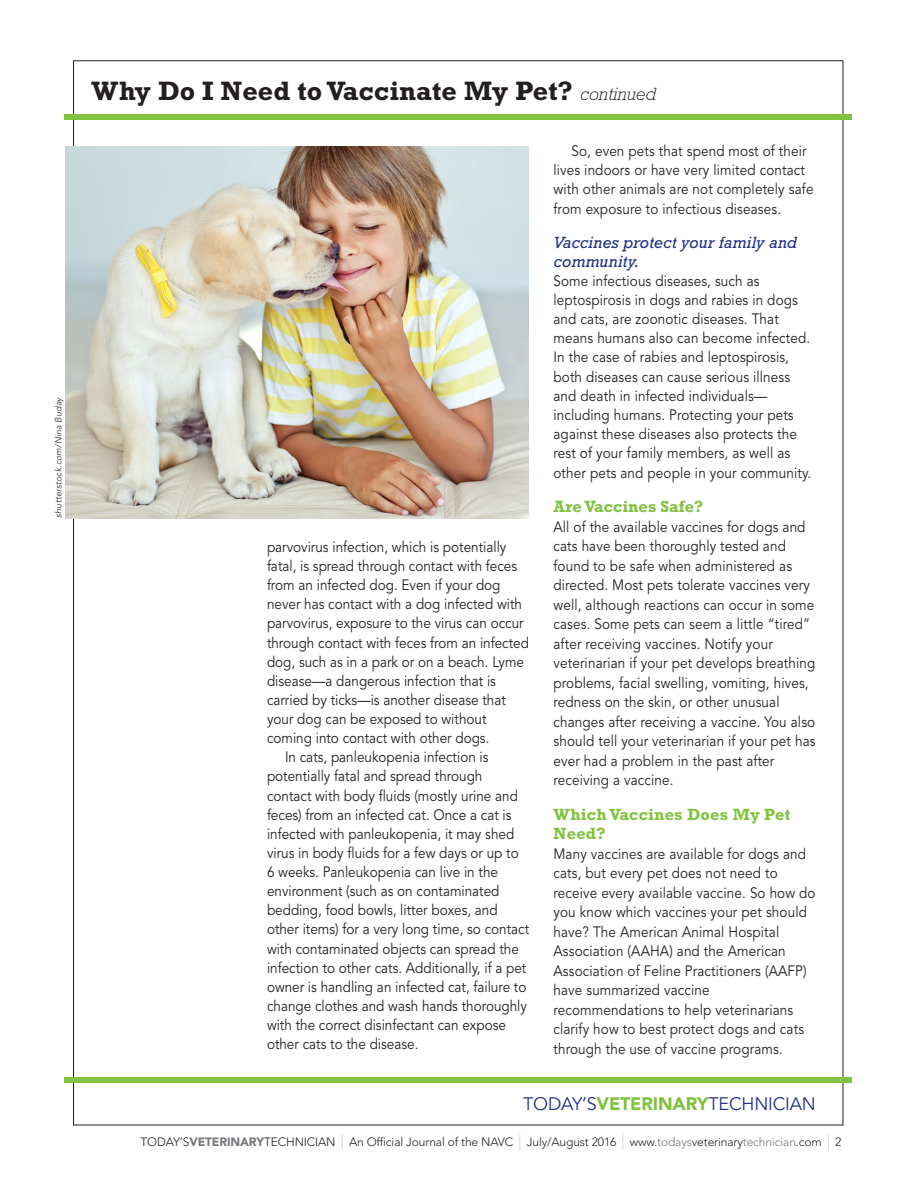
<style>
.page{position:relative;width:918px;height:1188px;background:#fff}
.page>*{position:absolute;margin:0;border:0;box-sizing:border-box;transform-origin:0 0}
.t1{font:700 27px "Rockwell";letter-spacing:.005em;color:#231f20}
.Title_CAPS{font:18px "Avenir LT Std";letter-spacing:-.01em;color:#223187}
.Heading-A{font:700 16.5px/19.5px "Rockwell";letter-spacing:.01em;color:#81c340}
.Heading-A-2{font:italic 16.5px/19.2px "Rockwell";letter-spacing:.01em;color:#223187}
.Body-1{font:15px/19.5px "Avenir LT Std";letter-spacing:.01em;color:#231f20;scale:.9 1}
.Body_indent{font:15px/19.2px "Avenir LT Std";color:#231f20;scale:.9 1}
.t2{font:300 12px "Avenir LT Std";letter-spacing:-.01em;color:#231f20}
.Sidebar-body{font:italic 300 9px "Avenir LT Std";letter-spacing:.01em;color:#231f20}
.s1{font-weight:300;font-style:italic;font-size:18px}
.s2{font-weight:900;color:#81c340}
.s3{font-weight:900;color:#76787b}
.s4{font-size:15px;color:#939598}
.s5{color:#76787b}
</style>
<div class="page">
<div style="left:64px;top:115px;width:788px;height:5px;background:#81c340"></div>
<div style="left:64px;top:1077px;width:788px;height:6px;background:#81c340"></div>
<img style="left:65px;top:146px;width:463px;height:372px">
<p class="Sidebar-body" style="left:53px;top:518px;width:122px;rotate:-90deg">shutterstock.com/Nina Buday</p>
<p class="t1" style="left:92px;top:75px;width:566px">Why Do I Need to Vaccinate My Pet? <span class="s1">continued</span></p>
<p class="Body-1" style="left:267px;top:538px;width:293px">parvovirus infection, which is potentially fatal, is spread through contact with feces from an infected dog. Even if your dog never has contact with a dog infected with parvovirus, exposure to the virus can occur through contact with feces from an infected dog, such as in a park or on a beach. Lyme disease—a dangerous infection that is carried by ticks—is another disease that your dog can be exposed to without coming into contact with other dogs.</p>
<p class="Body_indent" style="left:267px;top:748px;width:293px;text-indent:18px">In cats, panleukopenia infection is potentially fatal and spread through contact with body fluids (mostly urine and feces) from an infected cat. Once a cat is infected with panleukopenia, it may shed virus in body fluids for a few days or up to 6 weeks. Panleukopenia can live in the environment (such as on contaminated bedding, food bowls, litter boxes, and other items) for a very long time, so contact with contaminated objects can spread the infection to other cats. Additionally, if a pet owner is handling an infected cat, failure to change clothes and wash hands thoroughly with the correct disinfectant can expose other cats to the disease.</p>
<p class="Body_indent" style="left:554px;top:142px;width:290px;text-indent:18px">So, even pets that spend most of their lives indoors or have very limited contact with other animals are not completely safe from exposure to infectious diseases.</p>
<p class="Heading-A-2" style="left:554px;top:232px;width:245px">Vaccines protect your family and community.</p>
<p class="Body-1" style="left:554px;top:272px;width:288px">Some infectious diseases, such as leptospirosis in dogs and rabies in dogs and cats, are zoonotic diseases. That means humans also can become infected.<br>In the case of rabies and leptospirosis, both diseases can cause serious illness and death in infected individuals— including humans. Protecting your pets against these diseases also protects the rest of your family members, as well as other pets and people in your community.</p>
<p class="Heading-A" style="left:554px;top:497px;width:152px">Are Vaccines Safe?</p>
<p class="Body-1" style="left:554px;top:517px;width:293px">All of the available vaccines for dogs and cats have been thoroughly tested and found to be safe when administered as directed. Most pets tolerate vaccines very well, although reactions can occur in some cases. Some pets can seem a little “tired” after receiving vaccines. Notify your veterinarian if your pet develops breathing problems, facial swelling, vomiting, hives, redness on the skin, or other unusual changes after receiving a vaccine. You also should tell your veterinarian if your pet has ever had a problem in the past after receiving a vaccine.</p>
<p class="Heading-A" style="left:554px;top:804px;width:238px">Which Vaccines Does My Pet<br>Need?</p>
<p class="Body-1" style="left:554px;top:844px;width:293px">Many vaccines are available for dogs and cats, but every pet does not need to receive every available vaccine. So how do you know which vaccines your pet should have? The American Animal Hospital Association (AAHA) and the American Association of Feline Practitioners (AAFP) have summarized vaccine recommendations to help veterinarians clarify how to best protect dogs and cats through the use of vaccine programs.</p>
<p class="Title_CAPS" style="left:523px;top:1093px;width:294px">TODAY’S<span class="s2">VETERINARY</span>TECHNICIAN</p>
<p class="t2" style="left:140px;top:1135px;width:703px">TODAY’S<span class="s3">VETERINARY</span>TECHNICIAN <span class="s4">|</span> An Official Journal of the NAVC <span class="s4">|</span> July/August 2016 <span class="s4">|</span> www.<span class="s5">todays</span>veterinary<span class="s5">technician</span>.com <span class="s4">|</span> 2</p>
</div>
